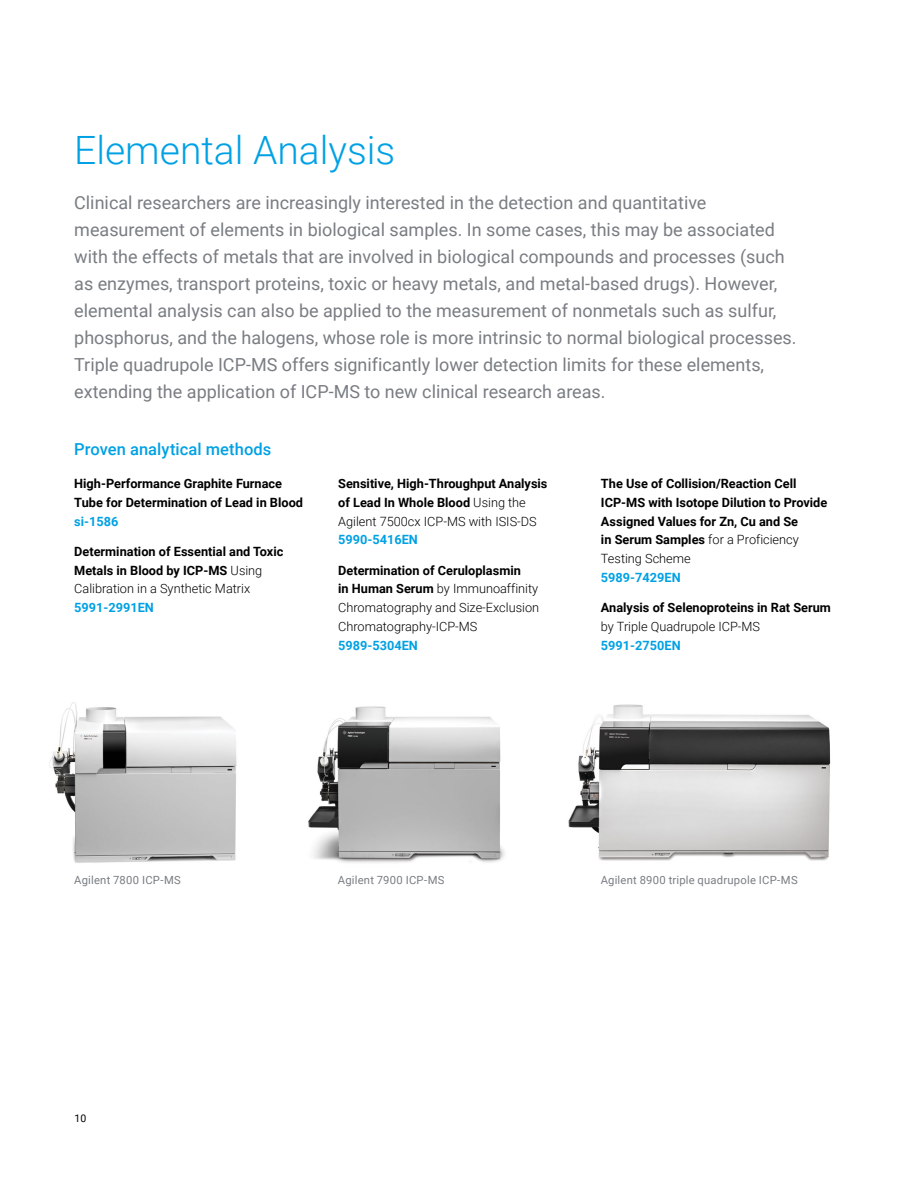
<style>
.page{position:relative;width:918px;height:1188px;background:#fff}
.page>*{position:absolute;margin:0;border:0;box-sizing:border-box;transform-origin:0 0}
.t1{font:300 39px "Roboto";color:#00a1e4}
.t2{font:18px/27px "Roboto";color:#797d82}
.t3{font:500 16.5px "Roboto";letter-spacing:.005em;color:#00a1e4}
.t4{font:700 12.75px/18.8px "Roboto";color:#000}
.t5{font:300 12.75px/18.8px "Roboto";color:#000}
.t6{font:700 12.75px "Roboto";color:#00a1e4}
.t7{font:11.25px "Roboto";letter-spacing:.02em;color:#797d82}
.t8{font:10.5px "Roboto";color:#000}
.s1{font-weight:300}
.s2{font-weight:700}
</style>
<div class="page">
<img style="left:568px;top:704px;width:263px;height:157px">
<img style="left:308px;top:706px;width:197px;height:157px">
<img style="left:49px;top:702px;width:188px;height:161px">
<h1 class="t1" style="left:74px;top:123px;width:323px">Elemental Analysis</h1>
<p class="t2" style="left:74px;top:189px;width:724px">Clinical researchers are increasingly interested in the detection and quantitative measurement of elements in biological samples. In some cases, this may be associated with the effects of metals that are involved in biological compounds and processes (such as enzymes, transport proteins, toxic or heavy metals, and metal-based drugs). However, elemental analysis can also be applied to the measurement of nonmetals such as sulfur, phosphorus, and the halogens, whose role is more intrinsic to normal biological processes.<br>Triple quadrupole ICP-MS offers significantly lower detection limits for these elements, extending the application of ICP-MS to new clinical research areas.</p>
<p class="t3" style="left:74px;top:437px;width:199px">Proven analytical methods</p>
<p class="t4" style="left:74px;top:474px;width:230px">High-Performance Graphite Furnace<br>Tube for Determination of Lead in Blood</p>
<p class="t6" style="left:74px;top:512px;width:46px">si-1586</p>
<p class="t4" style="left:74px;top:542px;width:211px">Determination of Essential and Toxic<br>Metals in Blood by ICP-MS <span class="s1">Using<br>Calibration in a Synthetic Matrix</span></p>
<p class="t6" style="left:74px;top:599px;width:81px">5991-2991EN</p>
<p class="t4" style="left:338px;top:474px;width:211px">Sensitive, High-Throughput Analysis of Lead In Whole Blood <span class="s1">Using the<br>Agilent 7500cx ICP-MS with ISIS-DS</span></p>
<p class="t6" style="left:338px;top:531px;width:81px">5990-5416EN</p>
<p class="t5" style="left:338px;top:560px;width:202px"><span class="s2">Determination of Ceruloplasmin<br>in Human Serum</span> by Immunoaffinity<br>Chromatography and Size-Exclusion<br>Chromatography-ICP-MS</p>
<p class="t6" style="left:338px;top:636px;width:81px">5989-5304EN</p>
<p class="t4" style="left:601px;top:474px;width:228px">The Use of Collision/Reaction Cell<br>ICP-MS with Isotope Dilution to Provide<br>Assigned Values for Zn, Cu and Se<br>in Serum Samples <span class="s1">for a Proficiency<br>Testing Scheme</span></p>
<p class="t6" style="left:601px;top:568px;width:81px">5989-7429EN</p>
<p class="t4" style="left:601px;top:598px;width:231px">Analysis of Selenoproteins in Rat Serum</p>
<p class="t5" style="left:601px;top:616px;width:161px">by Triple Quadrupole ICP-MS</p>
<p class="t6" style="left:601px;top:636px;width:81px">5991-2750EN</p>
<p class="t7" style="left:74px;top:872px;width:108px">Agilent 7800 ICP-MS</p>
<p class="t7" style="left:338px;top:872px;width:108px">Agilent 7900 ICP-MS</p>
<p class="t7" style="left:601px;top:872px;width:198px">Agilent 8900 triple quadrupole ICP-MS</p>
<p class="t8" style="left:75px;top:1111px;width:13px">10</p>
</div>
